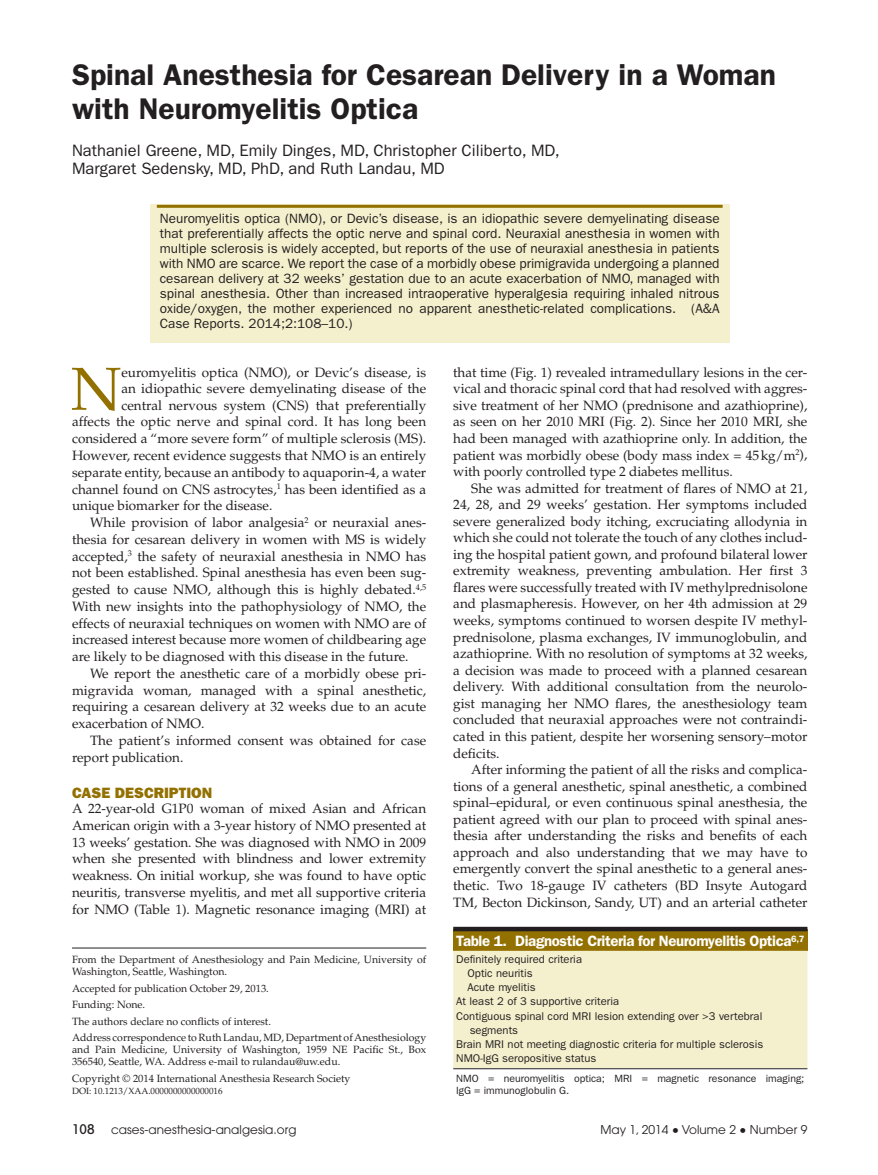
<style>
.page{position:relative;width:878px;height:1175px;background:#fff}
.page>*{position:absolute;margin:0;border:0;box-sizing:border-box;transform-origin:0 0}
.t1{font:60.6px "Palatino LT Std";color:#927100}
.t2{font:600 30px/33px "ITC Franklin Gothic Std";color:#231f20}
.t3{font:16.5px/18px "ITC Franklin Gothic Std";color:#231f20}
.t4{font:600 15px "ITC Franklin Gothic Std";letter-spacing:-.025em;color:#fff}
.t5{font:15px "ITC Franklin Gothic Std Hvy";color:#927100}
.t6{font:13.5px/16.5px "Palatino LT Std";color:#231f20;text-align:justify}
.t7{font:13.5px/15px "ITC Franklin Gothic Std";color:#231f20;text-align:justify}
.t8{font:12px "Avant Garde";letter-spacing:.005em;color:#231f20}
.t9{font:11.25px "ITC Franklin Gothic Std";color:#231f20}
.t10{font:10.5px/16.5px "Palatino LT Std";color:#231f20}
.t11{font:10.5px/12px "ITC Franklin Gothic Std";color:#231f20}
.t12{font:9px "Palatino LT Std";color:#231f20}
.s1{font-weight:500;font-stretch:condensed;font-size:13.5px}
.s2{font-family:"Gandhari Unicode";font-size:18.75px}
</style>
<div class="page">
<div style="left:150px;top:205px;width:579px;height:138px;background:#f4f0cd"></div>
<hr style="left:157px;top:205px;width:565px;height:3px;background:#927100">
<hr style="left:72px;top:947px;width:354px;height:1px;background:#231f20">
<div style="left:453px;top:929px;width:354px;height:21px;background:#927100"></div>
<div style="left:453px;top:950px;width:354px;height:118px;background:#f4f0cd"></div>
<hr style="left:453px;top:1068px;width:354px;height:1px;background:#231f20">
<div style="left:453px;top:926px;width:354px;height:5px;background:#231f20"></div>
<h2 class="t2" style="left:72px;top:59px;width:705px">Spinal Anesthesia for Cesarean Delivery in a Woman with Neuromyelitis Optica</h2>
<p class="t3" style="left:72px;top:141px;width:489px">Nathaniel Greene, MD, Emily Dinges, MD, Christopher Ciliberto, MD,<br>Margaret Sedensky, MD, PhD, and Ruth Landau, MD</p>
<p class="t7" style="left:160px;top:211px;width:561px">Neuromyelitis optica (NMO), or Devic’s disease, is an idiopathic severe demyelinating disease that preferentially affects the optic nerve and spinal cord. Neuraxial anesthesia in women with multiple sclerosis is widely accepted, but reports of the use of neuraxial anesthesia in patients with NMO are scarce. We report the case of a morbidly obese primigravida undergoing a planned cesarean delivery at 32 weeks’ gestation due to an acute exacerbation of NMO, managed with spinal anesthesia. Other than increased intraoperative hyperalgesia requiring inhaled nitrous oxide/oxygen, the mother experienced no apparent anesthetic-related complications. (A&amp;A Case Reports. 2014;2:108–10.)</p>
<h1 class="t1" style="left:71px;top:353px;width:52px">N</h1>
<p class="t6" style="left:121px;top:364px;width:306px">euromyelitis optica (NMO), or Devic’s disease, is</p>
<p class="t6" style="left:121px;top:380px;width:306px">an idiopathic severe demyelinating disease of the</p>
<p class="t6" style="left:121px;top:397px;width:306px">central nervous system (CNS) that preferentially</p>
<p class="t6" style="left:72px;top:414px;width:356px">affects the optic nerve and spinal cord. It has long been</p>
<p class="t6" style="left:72px;top:430px;width:356px">considered a “more severe form” of multiple sclerosis (MS).</p>
<p class="t6" style="left:72px;top:447px;width:355px">However, recent evidence suggests that NMO is an entirely</p>
<p class="t6" style="left:72px;top:464px;width:355px">separate entity, because an antibody to aquaporin-4, a water</p>
<p class="t6" style="left:72px;top:481px;width:355px">channel found on CNS astrocytes,<sup>1</sup> has been identified as a</p>
<p class="t6" style="left:72px;top:497px;width:202px">unique biomarker for the disease.</p>
<p class="t6" style="left:90px;top:514px;width:338px">While provision of labor analgesia<sup>2</sup> or neuraxial anes-</p>
<p class="t6" style="left:72px;top:531px;width:356px">thesia for cesarean delivery in women with MS is widely</p>
<p class="t6" style="left:72px;top:548px;width:356px">accepted,<sup>3</sup> the safety of neuraxial anesthesia in NMO has</p>
<p class="t6" style="left:72px;top:564px;width:355px">not been established. Spinal anesthesia has even been sug-</p>
<p class="t6" style="left:72px;top:581px;width:356px">gested to cause NMO, although this is highly debated.<sup>4,5</sup></p>
<p class="t6" style="left:72px;top:598px;width:355px">With new insights into the pathophysiology of NMO, the</p>
<p class="t6" style="left:72px;top:615px;width:355px">effects of neuraxial techniques on women with NMO are of</p>
<p class="t6" style="left:72px;top:631px;width:356px">increased interest because more women of childbearing age</p>
<p class="t6" style="left:72px;top:648px;width:338px">are likely to be diagnosed with this disease in the future.</p>
<p class="t6" style="left:90px;top:665px;width:338px">We report the anesthetic care of a morbidly obese pri-</p>
<p class="t6" style="left:72px;top:682px;width:356px">migravida woman, managed with a spinal anesthetic,</p>
<p class="t6" style="left:72px;top:699px;width:356px">requiring a cesarean delivery at 32 weeks due to an acute</p>
<p class="t6" style="left:72px;top:715px;width:134px">exacerbation of NMO.</p>
<p class="t6" style="left:90px;top:732px;width:337px">The patient’s informed consent was obtained for case</p>
<p class="t6" style="left:72px;top:749px;width:113px">report publication.</p>
<p class="t5" style="left:72px;top:784px;width:142px">CASE DESCRIPTION</p>
<p class="t6" style="left:72px;top:800px;width:356px">A 22-year-old G1P0 woman of mixed Asian and African American origin with a 3-year history of NMO presented at 13 weeks’ gestation. She was diagnosed with NMO in 2009 when she presented with blindness and lower extremity weakness. On initial workup, she was found to have optic neuritis, transverse myelitis, and met all supportive criteria for NMO (Table 1). Magnetic resonance imaging (MRI) at</p>
<p class="t10" style="left:72px;top:954px;width:356px;line-height:12px">From the Department of Anesthesiology and Pain Medicine, University of<br>Washington, Seattle, Washington.</p>
<p class="t10" style="left:72px;top:980px;width:355px">Accepted for publication October 29, 2013.<br>Funding: None.<br>The authors declare no conflicts of interest.<br>Address correspondence to Ruth Landau, MD, Department of Anesthesiology</p>
<p class="t10" style="left:72px;top:1044px;width:355px;line-height:12px">and Pain Medicine, University of Washington, 1959 NE Pacific St., Box<br>356540, Seattle, WA. Address e-mail to rulandau@uw.edu.</p>
<p class="t10" style="left:72px;top:1070px;width:280px">Copyright © 2014 International Anesthesia Research Society</p>
<p class="t12" style="left:72px;top:1085px;width:152px">DOI: 10.1213/XAA.0000000000000016</p>
<p class="t6" style="left:453px;top:364px;width:356px">that time (Fig. 1) revealed intramedullary lesions in the cer&shy;vical and thoracic spinal cord that had resolved with aggres&shy;sive treatment of her NMO (prednisone and azathioprine), as seen on her 2010 MRI (Fig. 2). Since her 2010 MRI, she had been managed with azathioprine only. In addition, the patient was morbidly obese (body mass index = 45kg/m<sup>2</sup>), with poorly controlled type 2 diabetes mellitus.</p>
<p class="t6" style="left:453px;top:480px;width:356px;text-indent:18px">She was admitted for treatment of flares of NMO at 21, 24, 28, and 29 weeks’ gestation. Her symptoms included severe generalized body itching, excruciating allodynia in which she could not tolerate the touch of any clothes includ&shy;ing the hospital patient gown, and profound bilateral lower extremity weakness, preventing ambulation. Her first 3 flares were successfully treated with IV methylprednisolone and plasmapheresis. However, on her 4th admission at 29 weeks, symptoms continued to worsen despite IV methyl&shy;prednisolone, plasma exchanges, IV immunoglobulin, and azathioprine. With no resolution of symptoms at 32 weeks, a decision was made to proceed with a planned cesarean delivery. With additional consultation from the neurolo&shy;gist managing her NMO flares, the anesthesiology team concluded that neuraxial approaches were not contraindi&shy;cated in this patient, despite her worsening sensory–motor deficits.</p>
<p class="t6" style="left:453px;top:761px;width:356px;text-indent:18px">After informing the patient of all the risks and complica&shy;tions of a general anesthetic, spinal anesthetic, a combined spinal–epidural, or even continuous spinal anesthesia, the patient agreed with our plan to proceed with spinal anes&shy;thesia after understanding the risks and benefits of each approach and also understanding that we may have to emergently convert the spinal anesthetic to a general anes&shy;thetic. Two 18-gauge IV catheters (BD Insyte Autogard TM, Becton Dickinson, Sandy, UT) and an arterial catheter</p>
<p class="t4" style="left:456px;top:932px;width:350px">Table 1. Diagnostic Criteria for Neuromyelitis Optica<sup>6,7</sup></p>
<p class="t9" style="left:456px;top:952px;width:127px">Definitely required criteria</p>
<p class="t9" style="left:467px;top:966px;width:67px">Optic neuritis</p>
<p class="t9" style="left:467px;top:980px;width:70px">Acute myelitis</p>
<p class="t9" style="left:456px;top:995px;width:164px">At least 2 of 3 supportive criteria</p>
<p class="t9" style="left:456px;top:1009px;width:307px">Contiguous spinal cord MRI lesion extending over &gt;3 vertebral</p>
<p class="t9" style="left:470px;top:1023px;width:50px">segments</p>
<p class="t9" style="left:456px;top:1037px;width:308px">Brain MRI not meeting diagnostic criteria for multiple sclerosis</p>
<p class="t9" style="left:456px;top:1052px;width:141px">NMO-IgG seropositive status</p>
<p class="t11" style="left:456px;top:1072px;width:350px">NMO = neuromyelitis optica; MRI = magnetic resonance imaging;<br>IgG = immunoglobulin G.</p>
<p class="t8" style="left:72px;top:1123px;width:226px"><span class="s1">108</span> cases-anesthesia-analgesia.org</p>
<p class="t8" style="left:600px;top:1123px;width:208px">May 1, 2014 <span class="s2">•</span> Volume 2 <span class="s2">•</span> Number 9</p>
</div>
